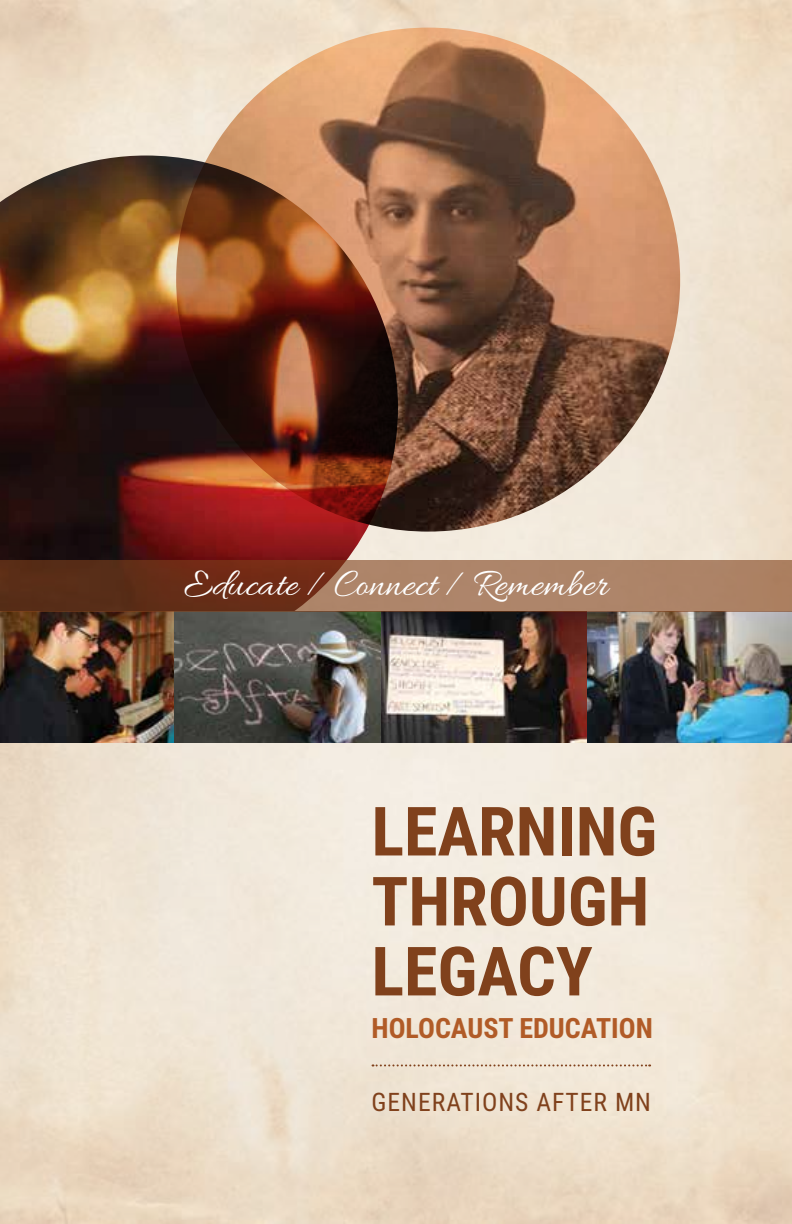
<style>
.page{position:relative;width:792px;height:1224px;background:#fff}
.page>*{position:absolute;margin:0;border:0;box-sizing:border-box;transform-origin:0 0}
.t1{font:700 68px/70px "Roboto Condensed";color:#80411c;text-align:justify}
.t2{font:40px "Allura";color:#fff}
.t3{font:700 28px "Roboto Condensed";color:#b15b27}
.t4{font:25.6px "Roboto Condensed";letter-spacing:.04em;color:#80411c}
</style>
<div class="page">
<img style="left:0;top:0;width:792px;height:1224px">
<img style="left:0;top:156px;width:398px;height:404px">
<img style="left:176px;top:28px;width:504px;height:504px;border-radius:252px">
<img style="left:204px;top:611px;width:588px;height:131px">
<img style="left:0;top:611px;width:204px;height:131px">
<svg style="left:0;top:560px;width:792px;height:51px;fill:#ac8266"></svg>
<svg style="left:373px;top:1064px;width:277px;height:2px"></svg>
<p class="t2" style="left:184px;top:562px;width:425px">Educate / Connect / Remember</p>
<h1 class="t1" style="left:372px;top:794px;width:287px">LEARNING THROUGH LEGACY</h1>
<p class="t3" style="left:372px;top:1009px;width:283px">HOLOCAUST EDUCATION</p>
<p class="t4" style="left:372px;top:1084px;width:281px">GENERATIONS AFTER MN</p>
</div>
